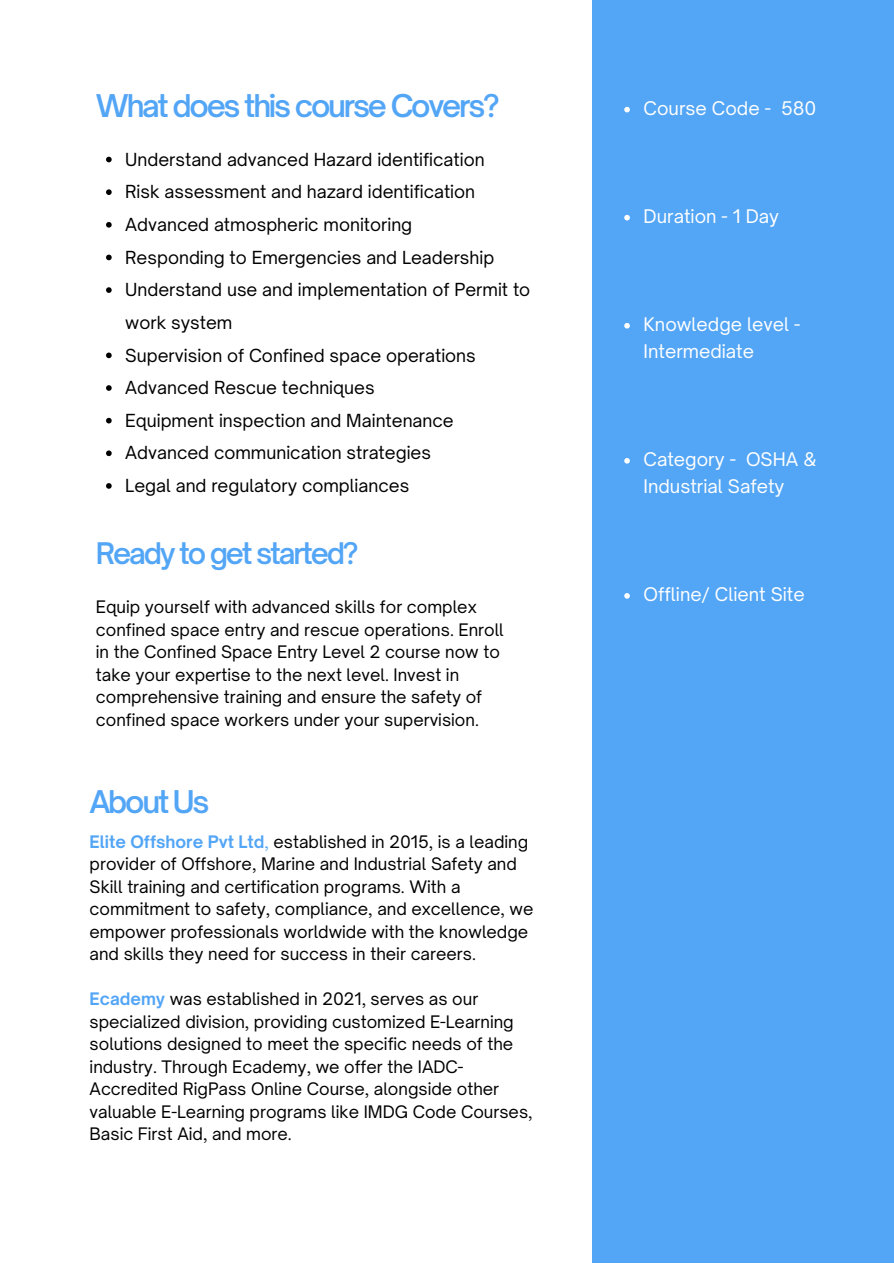
<style>
.page{position:relative;width:894px;height:1264px;background:#fff}
.page>*{position:absolute;margin:0;border:0;box-sizing:border-box;transform-origin:0 0}
.t1{font:600 30px "Open Sauce One";letter-spacing:-.075em;color:#53a5f6}
.t2{font:600 28.5px "Open Sauce One";letter-spacing:-.075em;color:#53a5f6}
.t3{font:18px/27px "Open Sauce One";color:#fff}
.t4{font:17.25px/32.7px "Open Sauce One";color:#000001}
.t5{font:16.5px/22.5px "Open Sauce One";color:#000001}
.s1{font-weight:700;color:#53a5f6}
.s2{color:#53a5f6}
</style>
<div class="page">
<div style="left:591px;top:0;width:302px;height:1262px;background:#53a5f5"></div>
<svg style="left:624px;top:107px;width:5px;height:5px"></svg>
<svg style="left:624px;top:215px;width:5px;height:5px"></svg>
<svg style="left:624px;top:323px;width:5px;height:5px"></svg>
<svg style="left:624px;top:458px;width:5px;height:5px"></svg>
<svg style="left:624px;top:593px;width:5px;height:5px"></svg>
<svg style="left:106px;top:157px;width:6px;height:5px"></svg>
<svg style="left:106px;top:189px;width:6px;height:6px"></svg>
<svg style="left:106px;top:222px;width:6px;height:6px"></svg>
<svg style="left:106px;top:255px;width:6px;height:5px"></svg>
<svg style="left:106px;top:287px;width:6px;height:6px"></svg>
<svg style="left:106px;top:352px;width:6px;height:6px"></svg>
<svg style="left:106px;top:385px;width:6px;height:6px"></svg>
<svg style="left:106px;top:418px;width:6px;height:5px"></svg>
<svg style="left:106px;top:450px;width:6px;height:6px"></svg>
<svg style="left:106px;top:483px;width:6px;height:6px"></svg>
<p class="t1" style="left:96px;top:87px;width:405px">What does this course Covers?</p>
<p class="t4" style="left:125px;top:143px;width:361px">Understand advanced Hazard identification</p>
<p class="t4" style="left:125px;top:175px;width:351px">Risk assessment and hazard identification</p>
<p class="t4" style="left:125px;top:208px;width:288px">Advanced atmospheric monitoring</p>
<p class="t4" style="left:125px;top:241px;width:370px">Responding to Emergencies and Leadership</p>
<p class="t4" style="left:125px;top:273px;width:406px">Understand use and implementation of Permit to work system</p>
<p class="t4" style="left:125px;top:338px;width:352px">Supervision of Confined space operations</p>
<p class="t4" style="left:125px;top:371px;width:251px">Advanced Rescue techniques</p>
<h1 class="t4" style="left:125px;top:404px;width:330px">Equipment inspection and Maintenance</h1>
<p class="t4" style="left:125px;top:436px;width:307px">Advanced communication strategies</p>
<p class="t4" style="left:125px;top:469px;width:285px">Legal and regulatory compliances</p>
<p class="t2" style="left:96px;top:535px;width:264px">Ready to get started?</p>
<p class="t5" style="left:96px;top:595px;width:409px">Equip yourself with advanced skills for complex confined space entry and rescue operations. Enroll in the Confined Space Entry Level 2 course now to take your expertise to the next level. Invest in comprehensive training and ensure the safety of confined space workers under your supervision.</p>
<p class="t1" style="left:89px;top:783px;width:122px">About Us</p>
<p class="t5" style="left:90px;top:830px;width:445px"><span class="s1">Elite Offshore Pvt Ltd</span><span class="s2">,</span> established in 2015, is a leading provider of Offshore, Marine and Industrial Safety and Skill training and certification programs. With a commitment to safety, compliance, and excellence, we empower professionals worldwide with the knowledge and skills they need for success in their careers.</p>
<p class="t5" style="left:90px;top:987px;width:444px"><span class="s1">Ecademy</span> was established in 2021, serves as our specialized division, providing customized E-Learning solutions designed to meet the specific needs of the industry. Through Ecademy, we offer the IADC-Accredited RigPass Online Course, alongside other valuable E-Learning programs like IMDG Code Courses, Basic First Aid, and more.</p>
<h1 class="t3" style="left:643px;top:94px;width:174px">Course Code - 580</h1>
<p class="t3" style="left:643px;top:202px;width:137px">Duration - 1 Day</p>
<p class="t3" style="left:643px;top:310px;width:158px">Knowledge level -<br>Intermediate</p>
<p class="t3" style="left:643px;top:445px;width:174px">Category - OSHA &amp;<br>Industrial Safety</p>
<p class="t3" style="left:643px;top:580px;width:163px">Offline/ Client Site</p>
</div>
